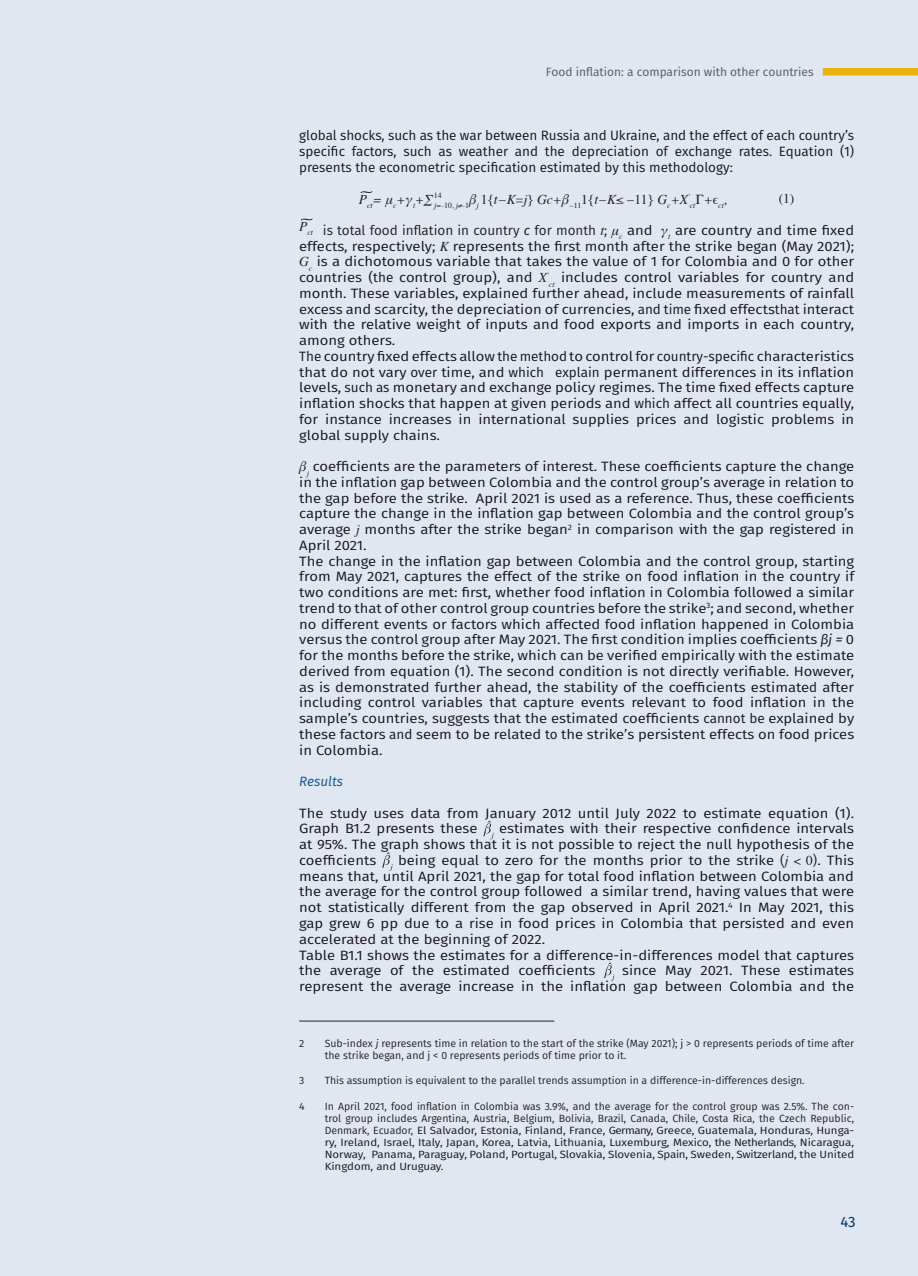
<style>
.page{position:relative;width:918px;height:1276px;background:#e1e7f1}
.page>*{position:absolute;margin:0;border:0;box-sizing:border-box;transform-origin:0 0}
.t1{font:15px "Fira Sans";color:#003764}
.t2{font:13.5px/15.8px "Fira Sans";color:#171419;scale:1.1 1}
.t3{font:13.5px/15.8px "Fira Sans";color:#171419;text-align:justify}
.t4{font:italic 13.5px "Times";color:#231f20}
.t5{font:italic 13.5px "Fira Sans";color:#165e8e}
.t6{font:13.5px "Times";color:#231f20}
.t7{font:12px "Fira Sans";color:#57585a}
.t8{font:10.5px/12px "Fira Sans";letter-spacing:-.01em;color:#171419;text-align:justify;scale:1.1 1}
.t9{font:10.5px/12px "Fira Sans";color:#231f20}
.t10{font:italic 7.8px "Times";color:#231f20}
.t11{font:7.8px "Times";color:#231f20}
.s1{font-style:normal}
.s2{font-family:"Times";font-style:italic;font-size:7.8px;color:#231f20}
.s3{color:#231f20}
.s4{font-style:italic;color:#231f20}
.s5{font-family:"Times";font-style:italic;color:#231f20}
.s6{font-style:italic}
.s7{font-family:"Times";color:#231f20}
</style>
<div class="page">
<svg style="left:360px;top:191px;width:13px;height:2px"></svg>
<svg style="left:301px;top:219px;width:12px;height:1px"></svg>
<svg style="left:483px;top:821px;width:11px;height:18px"></svg>
<svg style="left:382px;top:852px;width:11px;height:19px"></svg>
<svg style="left:604px;top:962px;width:10px;height:19px"></svg>
<hr style="left:299px;top:1020px;width:255px;height:1px;background:#231f20">
<div style="left:823px;top:68px;width:95px;height:7px;background:#ebb10f"></div>
<p class="t7" style="left:546px;top:63px;width:269px">Food inflation: a comparison with other countries</p>
<p class="t3" style="left:299px;top:127px;width:557px">global shocks, such as the war between Russia and Ukraine, and the effect of each country’s specific factors, such as weather and the depreciation of exchange rates. Equation (1) presents the econometric specification estimated by this methodology:</p>
<p class="t4" style="left:359px;top:187px;width:332px">P<sub>ct</sub>= μ<sub>c</sub>+γ<sub>t</sub>+∑<sub>j=-</sub><sub>10</sub><sub>,</sub> <sub>j≠-</sub><sub>1</sub>β<sub>j</sub> <span class="s1">1{</span>t−K<span class="s1">=</span>j<span class="s1">}</span> Gc+β<sub>−11</sub><span class="s1">1{</span>t−K<span class="s1">≤ −11}</span> G<sub>c</sub>+X<sup>'</sup></p>
<p class="t10" style="left:690px;top:199px;width:39px">ct<sup>Γ</sup><sup>+</sup><sup>ϵ</sup>ct<sup>,</sup></p>
<p class="t11" style="left:434px;top:188px;width:9px">14</p>
<p class="t6" style="left:779px;top:186px;width:17px">(1)</p>
<p class="t2" style="left:299px;top:222px;width:506px"><sup>P</sup><span class="s2">ct</span> <span class="s3">is total food inflation in country</span> <span class="s4">c</span> <span class="s3">for month</span> <span class="s5">t</span><span class="s3">;</span> <span class="s5">μ</span><sub>c</sub> and <span class="s5">γ</span><sub>t</sub> are country and time fixed effects, respectively; <span class="s5">K</span> represents the first month after the strike began (May 2021); <span class="s5">G</span><sub>c</sub> is a dichotomous variable that takes the value of 1 for Colombia and 0 for other countries (the control group), and <span class="s5">X</span><sup>'</sup><sub>ct</sub> includes control variables for country and month. These variables, explained further ahead, include measurements of rainfall excess and scarcity, the depreciation of currencies, and time fixed effectsthat interact with the relative weight of inputs and food exports and imports in each country, among others.<br>The country fixed effects allow the method to control for country-specific characteristics that do not vary over time, and which explain permanent differences in its inflation levels, such as monetary and exchange policy regimes. The time fixed effects capture inflation shocks that happen at given periods and which affect all countries equally, for instance increases in international supplies prices and logistic problems in global supply chains.</p>
<p class="t2" style="left:299px;top:458px;width:506px"><span class="s5">β</span><sub>j</sub> coefficients are the parameters of interest. These coefficients capture the change in the inflation gap between Colombia and the control group’s average in relation to the gap before the strike. April 2021 is used as a reference. Thus, these coefficients capture the change in the inflation gap between Colombia and the control group’s average <span class="s5">j</span> months after the strike began<sup>2</sup> in comparison with the gap registered in April 2021.<br>The change in the inflation gap between Colombia and the control group, starting from May 2021, captures the effect of the strike on food inflation in the country if two conditions are met: first, whether food inflation in Colombia followed a similar trend to that of other control group countries before the strike<sup>3</sup>; and second, whether no different events or factors which affected food inflation happened in Colombia versus the control group after May 2021. The first condition implies coefficients <span class="s4">βj</span> <span class="s6">=</span> 0 for the months before the strike, which can be verified empirically with the estimate derived from equation (1). The second condition is not directly verifiable. However, as is demonstrated further ahead, the stability of the coefficients estimated after including control variables that capture events relevant to food inflation in the sample’s countries, suggests that the estimated coefficients cannot be explained by these factors and seem to be related to the strike’s persistent effects on food prices in Colombia.</p>
<p class="t5" style="left:299px;top:771px;width:45px">Results</p>
<p class="t2" style="left:299px;top:805px;width:506px">The study uses data from January 2012 until July 2022 to estimate equation (1).<br>Graph B1.2 presents these</p>
<p class="t2" style="left:299px;top:820px;width:506px;text-align:justify;text-indent:200px">estimates with their respective confidence intervals at 95%. The graph shows that it is not possible to reject the null hypothesis of the coefficients</p>
<p class="t2" style="left:299px;top:852px;width:506px;text-indent:99px">being equal to zero for the months prior to the strike <span class="s3">(</span><span class="s5">j</span> <span class="s7">&lt; 0</span><span class="s3">)</span>. This means that, until April 2021, the gap for total food inflation between Colombia and the average for the control group followed a similar trend, having values that were not statistically different from the gap observed in April 2021.<sup>4</sup> In May 2021, this gap grew 6 pp due to a rise in food prices in Colombia that persisted and even accelerated at the beginning of 2022.<br>Table B1.1 shows the estimates for a difference-in-differences model that captures the average of the estimated coefficients</p>
<p class="t2" style="left:299px;top:962px;width:506px;text-align:right">since May 2021. These estimates<br>represent the average increase in the inflation gap between Colombia and the</p>
<p class="t9" style="left:299px;top:1036px;width:7px">2</p>
<p class="t9" style="left:325px;top:1036px;width:531px">Sub-index <span class="s6">j</span> represents time in relation to the start of the strike (May 2021); j &gt; 0 represents periods of time after the strike began, and j &lt; 0 represents periods of time prior to it.</p>
<p class="t9" style="left:299px;top:1074px;width:7px">3</p>
<p class="t9" style="left:325px;top:1074px;width:482px">This assumption is equivalent to the parallel trends assumption in a difference-in-differences design.</p>
<p class="t9" style="left:299px;top:1099px;width:7px">4</p>
<p class="t8" style="left:325px;top:1099px;width:483px"><span class="s3">In April 2021, food inflation in Colombia was 3.9%, and the average for the control group was 2.5%. The con&shy;trol group includes Argentina, Austria, Belgium, Bolivia, Brazil, Canada, Chile, Costa Rica, the Czech Republic, Denmark, Ecuador,</span> El Salvador, Estonia, Finland, France, Germany, Greece, Guatemala, Honduras, Hunga&shy;ry, Ireland, Israel, Italy, Japan, Korea, Latvia, Lithuania, Luxemburg, Mexico, the Netherlands, Nicaragua, Norway, Panama, Paraguay, Poland, Portugal, Slovakia, Slovenia, Spain, Sweden, Switzerland, the United Kingdom, and Uruguay.</p>
<p class="t1" style="left:840px;top:1210px;width:17px">43</p>
</div>
